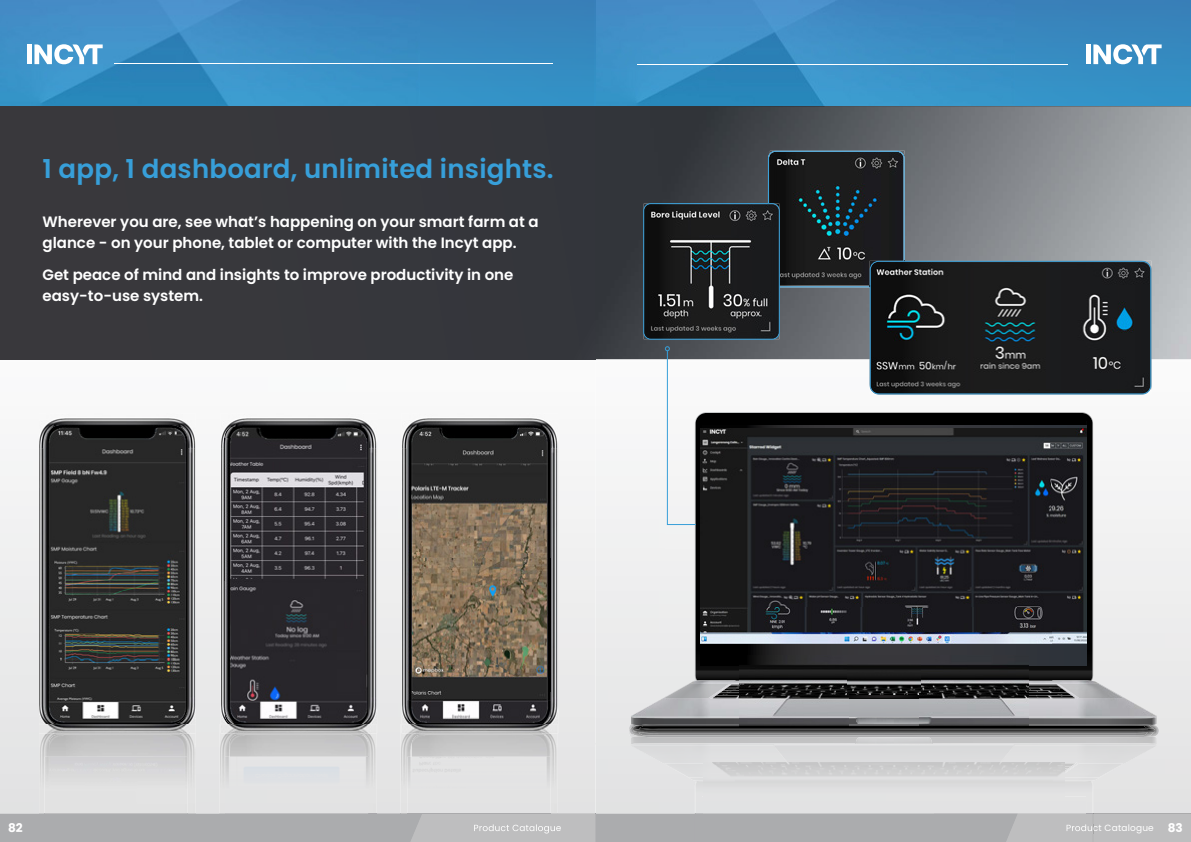
<style>
.page{position:relative;width:1191px;height:842px;background:#fff}
.page>*{position:absolute;margin:0;border:0;box-sizing:border-box;transform-origin:0 0}
.t1{font:600 26px "Poppins";letter-spacing:.01em;color:#379fd9}
.t2{font:600 15px/21px "Poppins";color:#fff}
.t3{font:700 12px "Poppins";color:#fff}
.t4{font:9px "Poppins";letter-spacing:.02em;color:#fff}
.s1{font-weight:700;font-size:12px}
</style>
<div class="page">
<img style="left:596px;top:0;width:595px;height:107px">
<hr style="left:595px;top:0;width:1px;height:107px;background:#358ac1">
<img style="left:0;top:0;width:595px;height:107px">
<div style="left:339px;top:813px;width:256px;height:29px;background:#bebebf"></div>
<div style="left:934px;top:813px;width:257px;height:29px;background:#bebebf"></div>
<hr style="left:637px;top:64px;width:430px;height:1px;background:#fff">
<hr style="left:115px;top:63px;width:438px;height:1px;background:#fff">
<hr style="left:27px;top:44px;width:4px;height:20px;background:#fff">
<svg style="left:34px;top:44px;width:69px;height:20px"></svg>
<div style="left:1085px;top:44px;width:5px;height:20px;background:#fff"></div>
<svg style="left:1093px;top:44px;width:68px;height:20px"></svg>
<img style="left:0;top:359px;width:69px;height:454px">
<img style="left:176px;top:359px;width:68px;height:454px">
<img style="left:350px;top:359px;width:69px;height:454px">
<img style="left:526px;top:359px;width:69px;height:454px">
<img style="left:69px;top:359px;width:107px;height:1px">
<img style="left:244px;top:359px;width:106px;height:1px">
<img style="left:419px;top:359px;width:107px;height:1px">
<img style="left:558px;top:813px;width:37px;height:1px">
<div style="left:595px;top:744px;width:100px;height:69px;background:#e2e2e3"></div>
<img style="left:595px;top:359px;width:69px;height:385px">
<div style="left:1093px;top:525px;width:29px;height:155px;background:#ededed"></div>
<img style="left:0;top:107px;width:1191px;height:252px">
<img style="left:0;top:107px;width:595px;height:1px">
<img style="left:39px;top:733px;width:157px;height:80px">
<img style="left:49px;top:735px;width:139px;height:22px">
<img style="left:44px;top:757px;width:144px;height:56px">
<img style="left:400px;top:724px;width:157px;height:110px">
<svg style="left:550px;top:824px;width:7px;height:9px"></svg>
<img style="left:412px;top:735px;width:138px;height:22px">
<img style="left:474px;top:824px;width:76px;height:9px">
<div style="left:407px;top:757px;width:143px;height:56px;background:#e3e3e3"></div>
<img style="left:407px;top:813px;width:143px;height:1px">
<img style="left:220px;top:733px;width:156px;height:80px">
<img style="left:229px;top:735px;width:139px;height:22px">
<img style="left:368px;top:757px;width:1px;height:56px">
<img style="left:225px;top:757px;width:143px;height:56px">
<div style="left:0;top:813px;width:422px;height:29px;background:#abacae"></div>
<img style="left:695px;top:525px;width:397px;height:155px">
<img style="left:631px;top:680px;width:526px;height:45px">
<img style="left:631px;top:681px;width:109px;height:35px">
<img style="left:697px;top:680px;width:393px;height:1px">
<img style="left:856px;top:718px;width:63px;height:6px">
<img style="left:848px;top:699px;width:71px;height:17px">
<img style="left:710px;top:683px;width:367px;height:16px">
<img style="left:631px;top:716px;width:288px;height:2px">
<img style="left:1028px;top:716px;width:128px;height:2px">
<img style="left:664px;top:684px;width:47px;height:14px">
<img style="left:1076px;top:684px;width:47px;height:14px">
<img style="left:862px;top:717px;width:57px;height:1px">
<img style="left:711px;top:683px;width:365px;height:14px">
<svg style="left:711px;top:685px;width:29px;height:14px"></svg>
<svg style="left:1028px;top:686px;width:49px;height:13px"></svg>
<img style="left:632px;top:725px;width:523px;height:4px">
<img style="left:639px;top:724px;width:513px;height:2px">
<img style="left:632px;top:729px;width:523px;height:7px">
<img style="left:633px;top:728px;width:522px;height:5px">
<img style="left:695px;top:781px;width:2px;height:32px">
<div style="left:631px;top:736px;width:526px;height:7px;background:#c3c3c4"></div>
<img style="left:639px;top:736px;width:513px;height:1px">
<div style="left:631px;top:745px;width:526px;height:36px;background:#e0e0e1"></div>
<svg style="left:1090px;top:781px;width:3px;height:5px"></svg>
<img style="left:856px;top:737px;width:76px;height:6px">
<div style="left:773px;top:745px;width:229px;height:18px;background:#dbdbdc"></div>
<svg style="left:595px;top:813px;width:499px;height:29px;background:#aeafb1"></svg>
<div style="left:1066px;top:824px;width:20px;height:9px;background:#bebebf"></div>
<div style="left:702px;top:797px;width:384px;height:16px;background:#e2e2e3"></div>
<img style="left:934px;top:813px;width:152px;height:1px">
<img style="left:631px;top:743px;width:224px;height:2px">
<img style="left:664px;top:763px;width:40px;height:14px">
<img style="left:1064px;top:763px;width:59px;height:14px">
<img style="left:862px;top:744px;width:57px;height:1px">
<img style="left:859px;top:737px;width:62px;height:1px">
<img style="left:773px;top:747px;width:1px;height:15px">
<img style="left:774px;top:746px;width:13px;height:16px">
<svg style="left:712px;top:762px;width:106px;height:1px"></svg>
<img style="left:1002px;top:745px;width:12px;height:1px">
<img style="left:1001px;top:746px;width:13px;height:16px">
<svg style="left:945px;top:762px;width:133px;height:11px"></svg>
<svg style="left:700px;top:643px;width:386px;height:23px;background:#313337"></svg>
<img style="left:700px;top:525px;width:386px;height:118px">
<svg style="left:643px;top:151px;width:508px;height:374px"></svg>
<img style="left:39px;top:413px;width:157px;height:35px">
<img style="left:39px;top:448px;width:9px;height:276px">
<img style="left:188px;top:448px;width:8px;height:276px">
<img style="left:44px;top:458px;width:4px;height:266px">
<img style="left:48px;top:425px;width:140px;height:299px">
<img style="left:39px;top:724px;width:157px;height:9px">
<img style="left:61px;top:724px;width:110px;height:1px">
<img style="left:220px;top:413px;width:157px;height:35px">
<img style="left:220px;top:448px;width:5px;height:276px">
<img style="left:368px;top:448px;width:9px;height:285px">
<img style="left:220px;top:724px;width:156px;height:9px">
<img style="left:225px;top:427px;width:143px;height:12px">
<img style="left:368px;top:460px;width:1px;height:257px">
<img style="left:225px;top:723px;width:107px;height:1px">
<img style="left:225px;top:439px;width:143px;height:284px">
<img style="left:401px;top:413px;width:157px;height:35px">
<img style="left:401px;top:448px;width:6px;height:276px">
<img style="left:550px;top:448px;width:8px;height:285px">
<img style="left:401px;top:724px;width:156px;height:9px">
<img style="left:407px;top:427px;width:143px;height:297px">
<img style="left:407px;top:701px;width:143px;height:22px">
<img style="left:704px;top:763px;width:360px;height:36px">
<img style="left:740px;top:656px;width:108px;height:72px">
<img style="left:919px;top:656px;width:109px;height:72px">
<img style="left:847px;top:656px;width:73px;height:36px">
<h1 class="t1" style="left:43px;top:154px;width:513px">1 app, 1 dashboard, unlimited insights.</h1>
<p class="t2" style="left:43px;top:211px;width:498px">Wherever you are, see what’s happening on your smart farm at a glance - on your phone, tablet or computer with the Incyt app.</p>
<p class="t2" style="left:43px;top:264px;width:472px">Get peace of mind and insights to improve productivity in one easy-to-use system.</p>
<p class="t3" style="left:8px;top:820px;width:16px">82</p>
<p class="t4" style="left:1065px;top:823px;width:118px">Product Catalogue <span class="s1">83</span></p>
</div>
